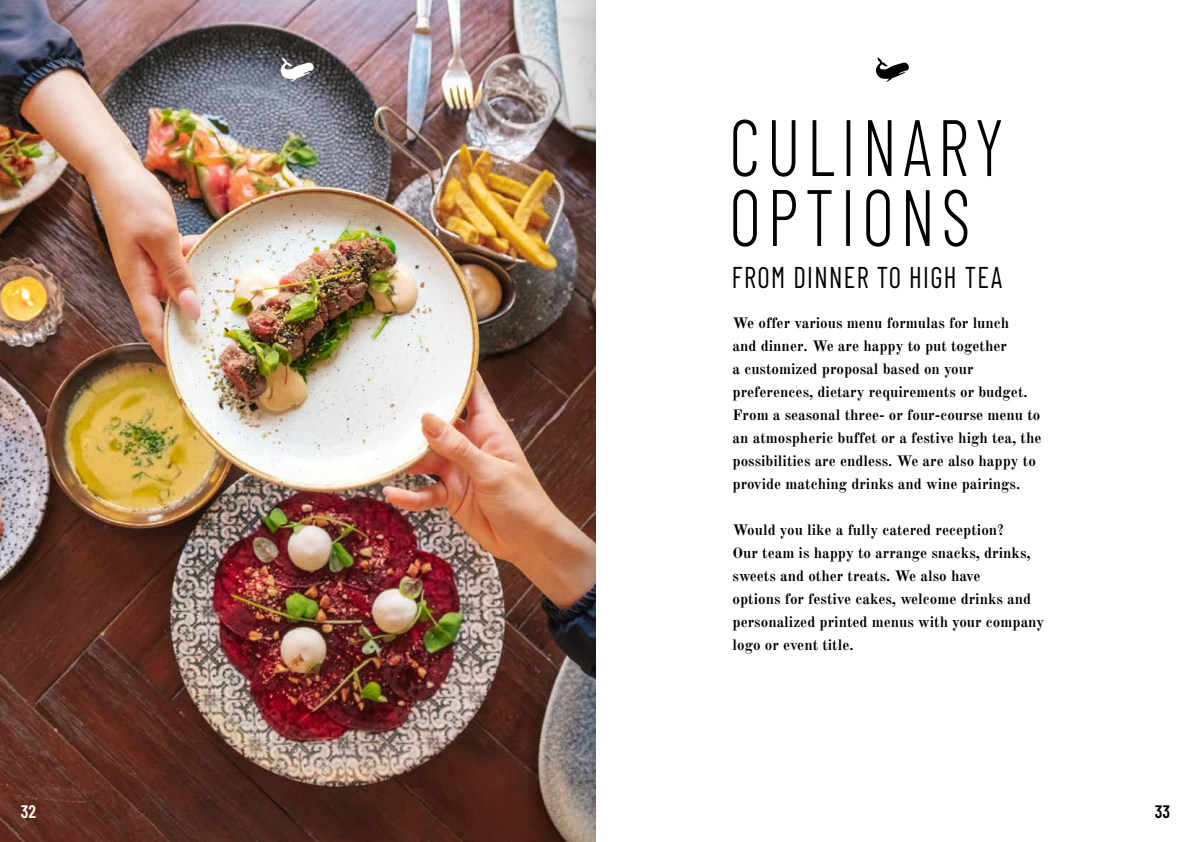
<style>
.page{position:relative;width:1191px;height:842px;background:#fff}
.page>*{position:absolute;margin:0;border:0;box-sizing:border-box;transform-origin:0 0}
.t1{font:300 79.8px/70px "Barlow Condensed";letter-spacing:.09em;color:#000;scale:.89 1}
.t2{font:30px "Barlow Condensed";letter-spacing:.05em;color:#000;scale:.9 1}
.t3{font:600 18px "Barlow Condensed";color:#fff}
.t4{font:600 18px "Barlow Condensed";color:#000}
.t5{font:700 15px/23px "Old Standard TT";color:#000}
</style>
<div class="page">
<img style="left:0;top:0;width:527px;height:842px">
<svg style="left:280px;top:57px;width:35px;height:25px"></svg>
<svg style="left:876px;top:57px;width:33px;height:25px"></svg>
<img style="left:527px;top:0;width:68px;height:842px">
<h1 class="t1" style="left:729px;top:107px;width:310px">CULINARY<br>OPTIONS</h1>
<h2 class="t2" style="left:732px;top:256px;width:302px">FROM DINNER TO HIGH TEA</h2>
<p class="t5" style="left:732px;top:310px;width:310px">We offer various menu formulas for lunch<br>and dinner. We are happy to put together<br>a customized proposal based on your preferences, dietary requirements or budget.<br>From a seasonal three- or four-course menu to an atmospheric buffet or a festive high tea, the possibilities are endless. We are also happy to provide matching drinks and wine pairings.</p>
<p class="t5" style="left:732px;top:517px;width:313px">Would you like a fully catered reception?<br>Our team is happy to arrange snacks, drinks, sweets and other treats. We also have<br>options for festive cakes, welcome drinks and personalized printed menus with your company logo or event title.</p>
<p class="t3" style="left:21px;top:798px;width:17px">32</p>
<p class="t4" style="left:1155px;top:798px;width:17px">33</p>
</div>
